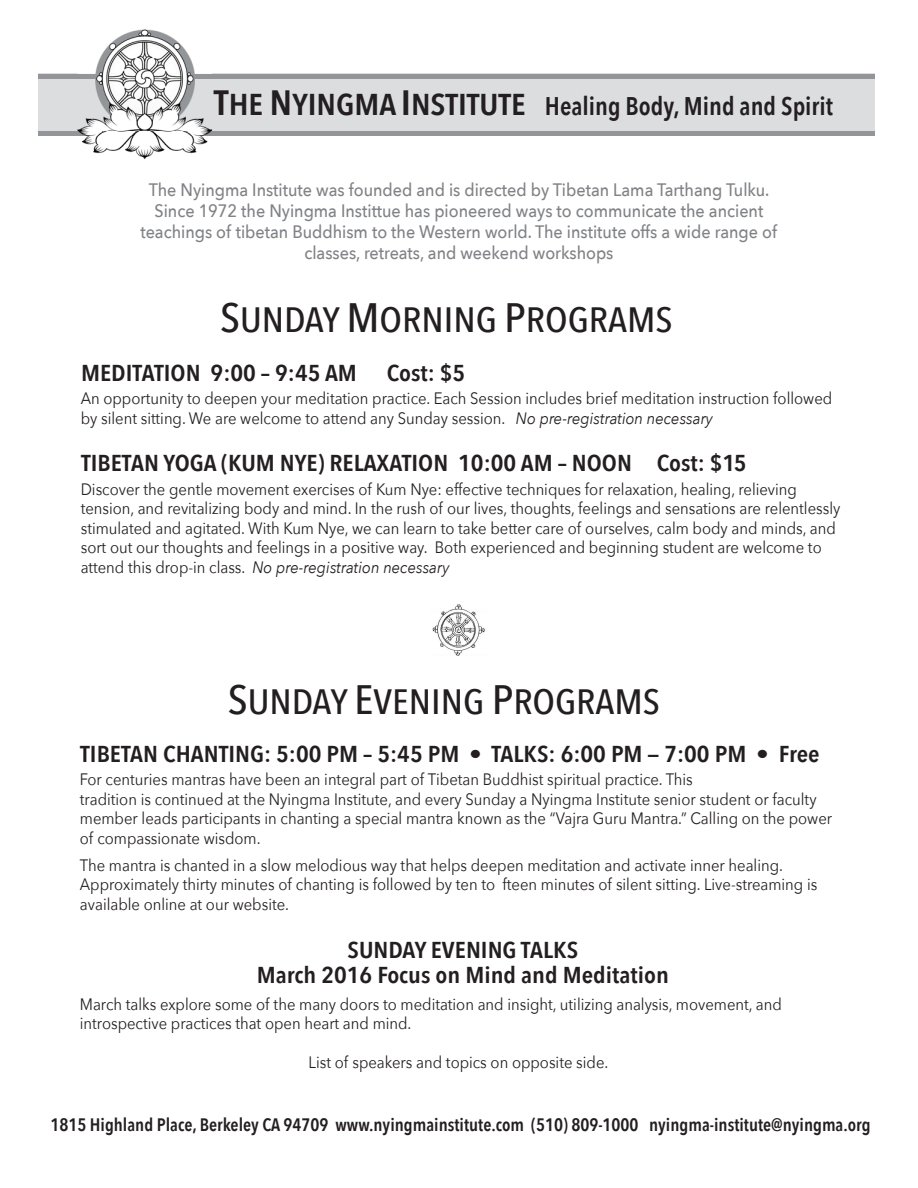
<style>
.page{position:relative;width:918px;height:1188px;background:#fff}
.page>*{position:absolute;margin:0;border:0;box-sizing:border-box;transform-origin:0 0}
.t1{font:500 35.1px "Avenir Next Condensed";color:#231f20;scale:1.11 1}
.t2{font:600 25.5px "Avenir Next Condensed";color:#231f20}
.t3{font:600 22.95px/25.3px "Avenir Next Condensed";color:#231f20;text-align:center;scale:1.11 1}
.t4{font:500 18px/21px "Avenir Next";color:#808285;text-align:center;scale:.9 1}
.t5{font:600 18px "Avenir Next Condensed";color:#231f20}
.t6{font:16.5px/19.5px "Avenir Next";color:#231f20;scale:.9 1}
.s1{font-size:35.1px}
.s2{font-size:30.15px}
.s3{font-size:40.95px}
.s4{font-style:italic}
</style>
<div class="page">
<div style="left:39px;top:74px;width:836px;height:62px;background:#dcdddf"></div>
<hr style="left:39px;top:132px;width:836px;height:4px;background:#939598">
<hr style="left:39px;top:74px;width:836px;height:4px;background:#939598">
<img style="left:77px;top:29px;width:131px;height:130px">
<img style="left:77px;top:78px;width:135px;height:54px">
<img style="left:77px;top:132px;width:134px;height:4px">
<img style="left:77px;top:74px;width:131px;height:4px">
<img style="left:432px;top:604px;width:53px;height:52px">
<h2 class="t2" style="left:214px;top:84px;width:621px"><span class="s1">T</span><span class="s2">HE</span> <span class="s1">N</span><span class="s2">YINGMA</span> <span class="s1">I</span><span class="s2">NSTITUTE</span> Healing Body, Mind and Spirit</h2>
<p class="t4" style="left:140px;top:178px;width:709px">The Nyingma Institute was founded and is directed by Tibetan Lama Tarthang Tulku.<br>Since 1972 the Nyingma Instittue has pioneered ways to communicate the ancient teachings of tibetan Buddhism to the Western world. The institute offs a wide range of classes, retreats, and weekend workshops</p>
<h1 class="t1" style="left:220px;top:298px;width:409px"><span class="s3">S</span>UNDAY <span class="s3">M</span>ORNING <span class="s3">P</span>ROGRAMS</h1>
<h3 class="t3" style="left:81px;top:360px;width:250px">MEDITATION 9:00 – 9:45 AM</h3>
<h3 class="t3" style="left:387px;top:360px;width:72px">Cost: $5</h3>
<p class="t6" style="left:81px;top:388px;width:837px">An opportunity to deepen your meditation practice. Each Session includes brief meditation instruction followed by silent sitting. We are welcome to attend any Sunday session. <span class="s4">No pre-registration necessary</span></p>
<h3 class="t3" style="left:81px;top:450px;width:601px">TIBETAN YOGA (KUM NYE) RELAXATION 10:00 AM – NOON Cost: $15</h3>
<p class="t6" style="left:81px;top:479px;width:846px">Discover the gentle movement exercises of Kum Nye: effective techniques for relaxation, healing, relieving tension, and revitalizing body and mind. In the rush of our lives, thoughts, feelings and sensations are relentlessly stimulated and agitated. With Kum Nye, we can learn to take better care of ourselves, calm body and minds, and sort out our thoughts and feelings in a positive way. Both experienced and beginning student are welcome to attend this drop-in class. <span class="s4">No pre-registration necessary</span></p>
<h1 class="t1" style="left:228px;top:681px;width:391px"><span class="s3">S</span>UNDAY <span class="s3">E</span>VENING <span class="s3">P</span>ROGRAMS</h1>
<h3 class="t3" style="left:80px;top:741px;width:667px">TIBETAN CHANTING: 5:00 PM – 5:45 PM • TALKS: 6:00 PM — 7:00 PM • Free</h3>
<p class="t6" style="left:80px;top:769px;width:837px">For centuries mantras have been an integral part of Tibetan Buddhist spiritual practice. This<br>tradition is continued at the Nyingma Institute, and every Sunday a Nyingma Institute senior student or faculty member leads participants in chanting a special mantra known as the “Vajra Guru Mantra.” Calling on the power of compassionate wisdom.</p>
<p class="t6" style="left:80px;top:855px;width:821px">The mantra is chanted in a slow melodious way that helps deepen meditation and activate inner healing.<br>Approximately thirty minutes of chanting is followed by ten to fteen minutes of silent sitting. Live-streaming is available online at our website.</p>
<h3 class="t3" style="left:257px;top:937px;width:373px">SUNDAY EVENING TALKS<br>March 2016 Focus on Mind and Meditation</h3>
<p class="t6" style="left:80px;top:993px;width:782px">March talks explore some of the many doors to meditation and insight, utilizing analysis, movement, and introspective practices that open heart and mind.</p>
<p class="t6" style="left:309px;top:1052px;width:335px">List of speakers and topics on opposite side.</p>
<p class="t5" style="left:50px;top:1109px;width:822px">1815 Highland Place, Berkeley CA 94709 www.nyingmainstitute.com (510) 809-1000 nyingma-institute@nyingma.org</p>
</div>
